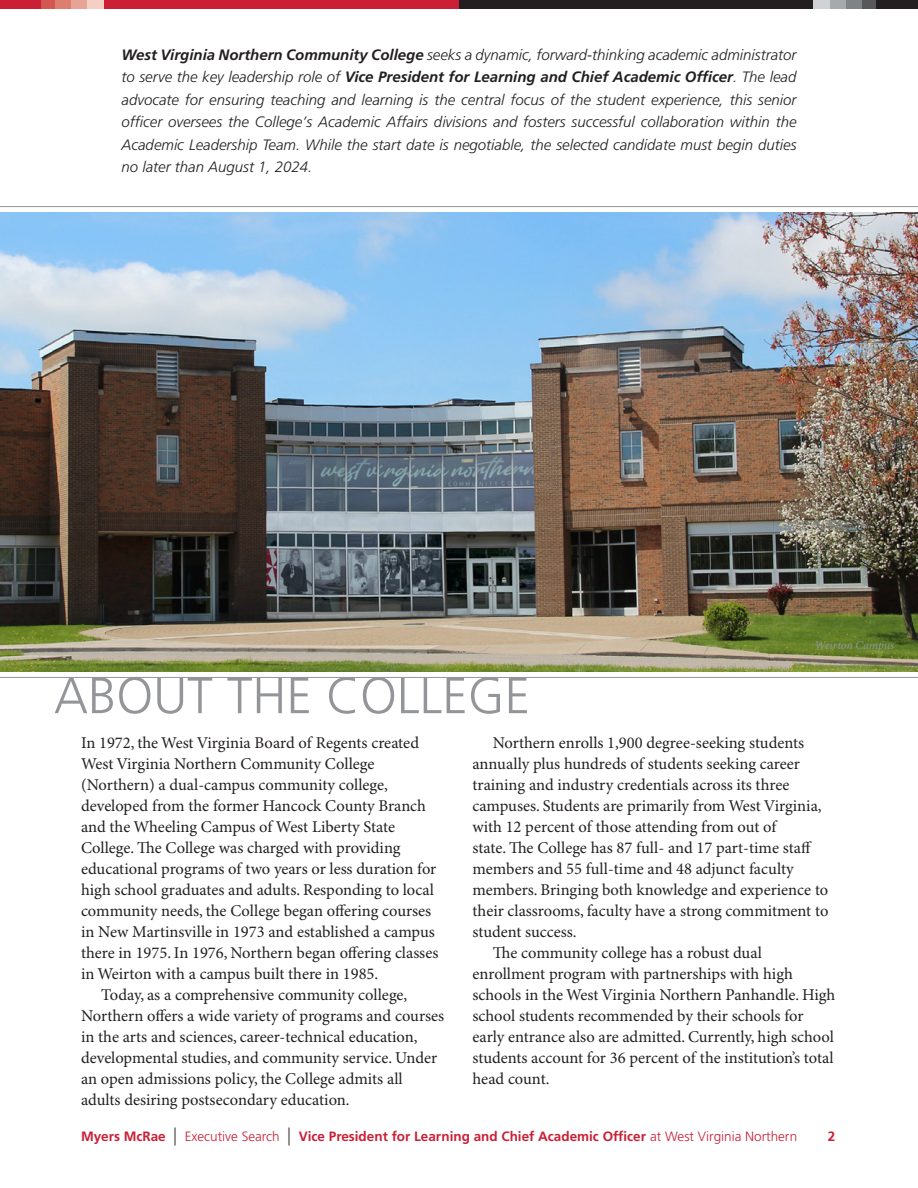
<style>
.page{position:relative;width:918px;height:1188px;background:#fff}
.page>*{position:absolute;margin:0;border:0;box-sizing:border-box;transform-origin:0 0}
.t1{font:300 51px "Frutiger LT Pro";color:#939598}
.t2{font:16.5px "Minion Pro";color:#231f20}
.t3{font:italic 300 15px/22.5px "Frutiger LT Pro";color:#231f20;text-align:justify}
.t4{font:700 13.5px "Frutiger LT Pro";color:#cb1f36}
.t5{font:italic 12px "Minion Pro";letter-spacing:-.01em;color:#939598}
.s1{font-weight:700}
.s2{font-weight:300;font-stretch:condensed;font-size:18px;color:#231f20}
.s3{font-weight:300}
</style>
<div class="page">
<div style="left:0;top:0;width:783px;height:9px;background:#cb1f36"></div>
<div style="left:41px;top:0;width:61px;height:9px;background:#d45651"></div>
<div style="left:56px;top:0;width:16px;height:9px;background:#de7e6f"></div>
<div style="left:72px;top:0;width:16px;height:9px;background:#e7a396"></div>
<div style="left:88px;top:0;width:16px;height:9px;background:#f3cfc4"></div>
<div style="left:459px;top:0;width:459px;height:9px;background:#231f20"></div>
<div style="left:815px;top:0;width:61px;height:9px;background:#57585a"></div>
<div style="left:845px;top:0;width:16px;height:9px;background:#808285"></div>
<div style="left:829px;top:0;width:16px;height:9px;background:#a8a9ad"></div>
<div style="left:813px;top:0;width:16px;height:9px;background:#d1d2d4"></div>
<img style="left:0;top:206px;width:918px;height:472px">
<p class="t3" style="left:122px;top:43px;width:677px"><span class="s1">West Virginia Northern Community College</span> seeks a dynamic, forward-thinking academic administrator to serve the key leadership role of <span class="s1">Vice President for Learning and Chief Academic Officer</span>. The lead advocate for ensuring teaching and learning is the central focus of the student experience, this senior officer oversees the College’s Academic Affairs divisions and fosters successful collaboration within the Academic Leadership Team. While the start date is negotiable, the selected candidate must begin duties no later than August 1, 2024.</p>
<h1 class="t1" style="left:54px;top:666px;width:478px">ABOUT THE COLLEGE</h1>
<p class="t5" style="left:815px;top:638px;width:81px">Weirton Campus</p>
<p class="t2" style="left:81px;top:733px;width:340px">In 1972, the West Virginia Board of Regents created</p>
<p class="t2" style="left:81px;top:754px;width:295px">West Virginia Northern Community College</p>
<p class="t2" style="left:81px;top:775px;width:308px">(Northern) a dual-campus community college,</p>
<p class="t2" style="left:81px;top:796px;width:347px">developed from the former Hancock County Branch</p>
<p class="t2" style="left:81px;top:817px;width:316px">and the Wheeling Campus of West Liberty State</p>
<p class="t2" style="left:81px;top:838px;width:321px">College. The College was charged with providing</p>
<p class="t2" style="left:81px;top:859px;width:357px">educational programs of two years or less duration for</p>
<p class="t2" style="left:81px;top:880px;width:355px">high school graduates and adults. Responding to local</p>
<p class="t2" style="left:81px;top:901px;width:352px">community needs, the College began offering courses</p>
<p class="t2" style="left:81px;top:922px;width:355px">in New Martinsville in 1973 and established a campus</p>
<p class="t2" style="left:81px;top:943px;width:359px">there in 1975. In 1976, Northern began offering classes</p>
<p class="t2" style="left:81px;top:964px;width:299px">in Weirton with a campus built there in 1985.</p>
<p class="t2" style="left:101px;top:985px;width:308px">Today, as a comprehensive community college,</p>
<p class="t2" style="left:81px;top:1006px;width:365px">Northern offers a wide variety of programs and courses</p>
<p class="t2" style="left:81px;top:1027px;width:338px">in the arts and sciences, career-technical education,</p>
<p class="t2" style="left:81px;top:1048px;width:358px">developmental studies, and community service. Under</p>
<p class="t2" style="left:81px;top:1069px;width:323px">an open admissions policy, the College admits all</p>
<p class="t2" style="left:81px;top:1090px;width:270px">adults desiring postsecondary education.</p>
<p class="t2" style="left:493px;top:733px;width:313px">Northern enrolls 1,900 degree-seeking students</p>
<p class="t2" style="left:472px;top:754px;width:329px">annually plus hundreds of students seeking career</p>
<p class="t2" style="left:472px;top:775px;width:319px">training and industry credentials across its three</p>
<p class="t2" style="left:472px;top:796px;width:351px">campuses. Students are primarily from West Virginia,</p>
<p class="t2" style="left:472px;top:817px;width:305px">with 12 percent of those attending from out of</p>
<p class="t2" style="left:472px;top:838px;width:341px">state. The College has 87 full- and 17 part-time staff</p>
<p class="t2" style="left:472px;top:859px;width:323px">members and 55 full-time and 48 adjunct faculty</p>
<p class="t2" style="left:472px;top:880px;width:357px">members. Bringing both knowledge and experience to</p>
<p class="t2" style="left:472px;top:901px;width:357px">their classrooms, faculty have a strong commitment to</p>
<p class="t2" style="left:472px;top:922px;width:106px">student success.</p>
<p class="t2" style="left:493px;top:943px;width:271px">The community college has a robust dual</p>
<p class="t2" style="left:472px;top:964px;width:322px">enrollment program with partnerships with high</p>
<p class="t2" style="left:472px;top:985px;width:364px">schools in the West Virginia Northern Panhandle. High</p>
<p class="t2" style="left:472px;top:1006px;width:333px">school students recommended by their schools for</p>
<p class="t2" style="left:472px;top:1027px;width:363px">early entrance also are admitted. Currently, high school</p>
<p class="t2" style="left:472px;top:1048px;width:363px">students account for 36 percent of the institution’s total</p>
<p class="t2" style="left:472px;top:1069px;width:79px">head count.</p>
<p class="t4" style="left:81px;top:1128px;width:718px">Myers McRae <span class="s2">|</span> <span class="s3">Executive Search</span> <span class="s2">|</span> Vice President for Learning and Chief Academic Officer <span class="s3">at West Virginia Northern</span></p>
<p class="t4" style="left:828px;top:1128px;width:9px">2</p>
</div>
